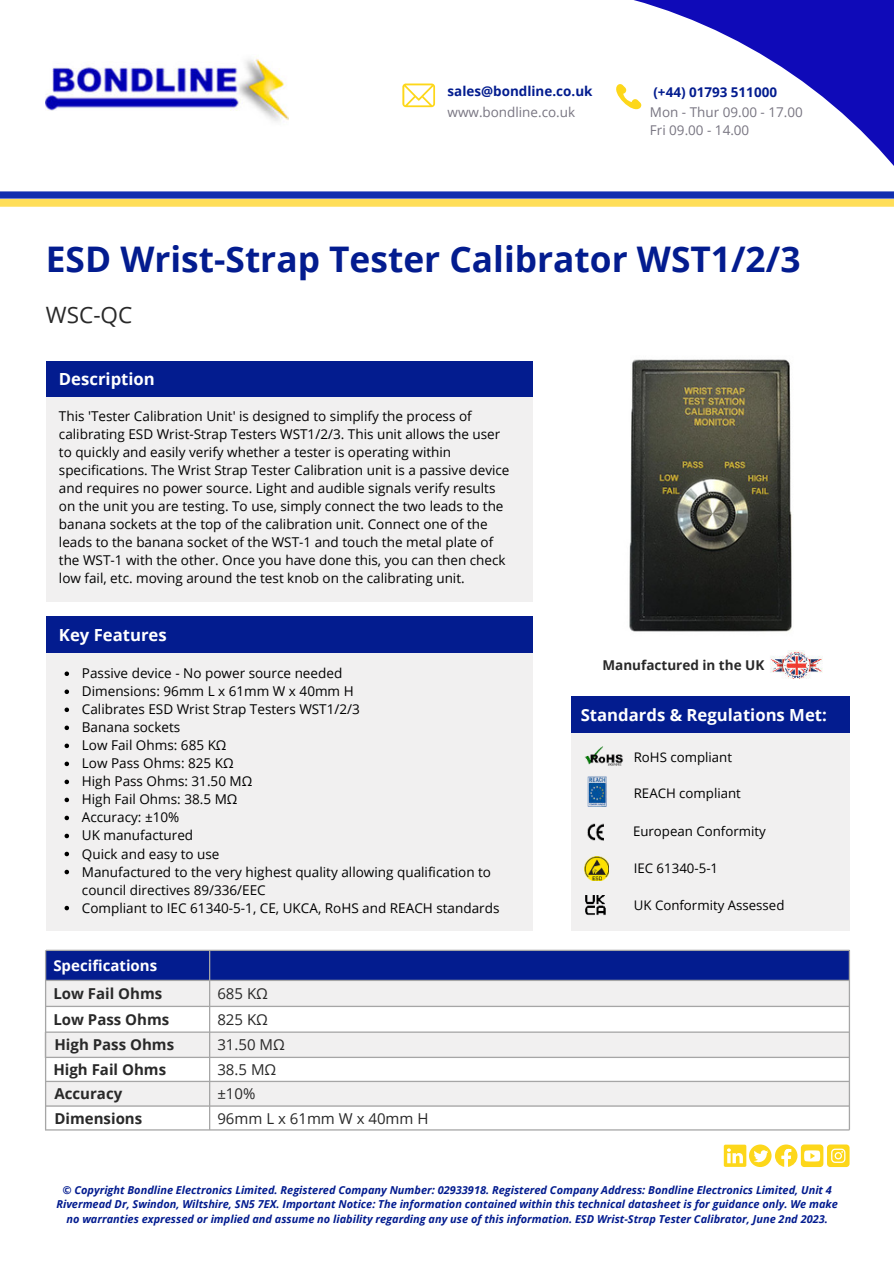
<style>
.page{position:relative;width:894px;height:1264px;background:#fff}
.page>*{position:absolute;margin:0;border:0;box-sizing:border-box;transform-origin:0 0}
.t1{font:700 35.25px "Open Sans";color:#031c8f}
.t2{font:22.5px "Open Sans";color:#292929}
.t3{font:700 16.65px "Open Sans";color:#fff}
.t4{font:700 15px "Open Sans";color:#292929}
.t5{font:15px "Open Sans";color:#292929}
.t6{font:700 15px "Open Sans";color:#fff}
.t7{font:13.5px/18px "Open Sans";color:#000}
.t8{font:13.5px/18px "Open Sans";color:#787581}
.t9{font:700 13.5px "Open Sans";color:#031c8f}
.t10{font:700 13.5px "Open Sans";color:#292929}
.t11{font:13.2px "Open Sans";color:#000}
.t12{font:italic 700 10.95px/14.5px "Open Sans";color:#031c8f;text-align:center}
</style>
<div class="page">
<svg style="left:288px;top:0;width:605px;height:165px"></svg>
<img style="left:46px;top:59px;width:242px;height:63px">
<svg style="left:0;top:191px;width:893px;height:16px"></svg>
<div style="left:211px;top:0;width:278px;height:28px;background:#fff"></div>
<img style="left:629px;top:359px;width:163px;height:273px">
<svg style="left:402px;top:83px;width:33px;height:24px"></svg>
<svg style="left:610px;top:84px;width:31px;height:31px"></svg>
<svg style="left:723px;top:1144px;width:74px;height:22px"></svg>
<div style="left:800px;top:1144px;width:23px;height:22px;background:#fdd71a;border-radius:3px"></div>
<svg style="left:804px;top:1150px;width:15px;height:11px"></svg>
<svg style="left:827px;top:1144px;width:22px;height:22px"></svg>
<div style="left:46px;top:361px;width:486px;height:36px;background:#031c8f"></div>
<div style="left:46px;top:397px;width:486px;height:204px;background:#f1f0f0"></div>
<div style="left:46px;top:652px;width:486px;height:278px;background:#f1f0f0"></div>
<div style="left:46px;top:616px;width:486px;height:36px;background:#031c8f"></div>
<div style="left:571px;top:696px;width:278px;height:37px;background:#031c8f"></div>
<div style="left:571px;top:733px;width:278px;height:197px;background:#f1f0f0"></div>
<img style="left:587px;top:823px;width:16px;height:17px">
<img style="left:585px;top:746px;width:39px;height:20px">
<img style="left:584px;top:856px;width:24px;height:24px">
<img style="left:587px;top:776px;width:20px;height:31px">
<img style="left:585px;top:895px;width:21px;height:21px">
<img style="left:770px;top:651px;width:53px;height:28px">
<svg style="left:45px;top:949px;width:804px;height:181px"></svg>
<svg style="left:64px;top:671px;width:5px;height:5px"></svg>
<svg style="left:64px;top:689px;width:5px;height:5px"></svg>
<svg style="left:64px;top:707px;width:5px;height:5px"></svg>
<svg style="left:64px;top:725px;width:5px;height:5px"></svg>
<svg style="left:64px;top:743px;width:5px;height:5px"></svg>
<svg style="left:64px;top:761px;width:5px;height:5px"></svg>
<svg style="left:64px;top:779px;width:5px;height:5px"></svg>
<svg style="left:64px;top:797px;width:5px;height:5px"></svg>
<svg style="left:64px;top:815px;width:5px;height:5px"></svg>
<svg style="left:64px;top:833px;width:5px;height:5px"></svg>
<svg style="left:64px;top:851px;width:5px;height:5px"></svg>
<svg style="left:64px;top:869px;width:5px;height:5px"></svg>
<svg style="left:64px;top:905px;width:5px;height:5px"></svg>
<p class="t9" style="left:447px;top:82px;width:146px">sales@bondline.co.uk</p>
<p class="t9" style="left:653px;top:82px;width:125px">(+44) 01793 511000</p>
<p class="t8" style="left:447px;top:103px;width:129px">www.bondline.co.uk</p>
<p class="t8" style="left:649px;top:103px;width:154px">Mon - Thur 09.00 - 17.00<br>Fri 09.00 - 14.00</p>
<h1 class="t1" style="left:46px;top:234px;width:756px">ESD Wrist-Strap Tester Calibrator WST1/2/3</h1>
<h2 class="t2" style="left:46px;top:300px;width:88px">WSC-QC</h2>
<p class="t3" style="left:59px;top:367px;width:97px">Description</p>
<p class="t7" style="left:59px;top:406px;width:452px">This 'Tester Calibration Unit' is designed to simplify the process of calibrating ESD Wrist-Strap Testers WST1/2/3. This unit allows the user to quickly and easily verify whether a tester is operating within specifications. The Wrist Strap Tester Calibration unit is a passive device and requires no power source. Light and audible signals verify results on the unit you are testing. To use, simply connect the two leads to the banana sockets at the top of the calibration unit. Connect one of the leads to the banana socket of the WST-1 and touch the metal plate of the WST-1 with the other. Once you have done this, you can then check low fail, etc. moving around the test knob on the calibrating unit.</p>
<p class="t3" style="left:59px;top:623px;width:109px">Key Features</p>
<p class="t7" style="left:82px;top:664px;width:419px">Passive device - No power source needed<br>Dimensions: 96mm L x 61mm W x 40mm H<br>Calibrates ESD Wrist Strap Testers WST1/2/3<br>Banana sockets<br>Low Fail Ohms: 685 KΩ<br>Low Pass Ohms: 825 KΩ<br>High Pass Ohms: 31.50 MΩ<br>High Fail Ohms: 38.5 MΩ<br>Accuracy: ±10%<br>UK manufactured<br>Quick and easy to use<br>Manufactured to the very highest quality allowing qualification to council directives 89/336/EEC<br>Compliant to IEC 61340-5-1, CE, UKCA, RoHS and REACH standards</p>
<p class="t6" style="left:53px;top:954px;width:105px">Specifications</p>
<p class="t4" style="left:53px;top:982px;width:110px">Low Fail Ohms</p>
<p class="t5" style="left:217px;top:983px;width:52px">685 KΩ</p>
<p class="t4" style="left:53px;top:1008px;width:117px">Low Pass Ohms</p>
<p class="t5" style="left:217px;top:1009px;width:52px">825 KΩ</p>
<p class="t4" style="left:54px;top:1034px;width:121px">High Pass Ohms</p>
<p class="t5" style="left:217px;top:1034px;width:69px">31.50 MΩ</p>
<p class="t4" style="left:53px;top:1058px;width:114px">High Fail Ohms</p>
<p class="t4" style="left:54px;top:1107px;width:89px">Dimensions</p>
<p class="t4" style="left:54px;top:1082px;width:69px">Accuracy</p>
<p class="t5" style="left:217px;top:1058px;width:60px">38.5 MΩ</p>
<p class="t5" style="left:217px;top:1082px;width:40px">±10%</p>
<p class="t5" style="left:217px;top:1107px;width:213px">96mm L x 61mm W x 40mm H</p>
<p class="t10" style="left:602px;top:655px;width:163px">Manufactured in the UK</p>
<p class="t3" style="left:580px;top:703px;width:247px">Standards &amp; Regulations Met:</p>
<p class="t11" style="left:633px;top:748px;width:100px">RoHS compliant</p>
<p class="t11" style="left:633px;top:784px;width:109px">REACH compliant</p>
<p class="t11" style="left:633px;top:822px;width:134px">European Conformity</p>
<p class="t11" style="left:633px;top:859px;width:86px">IEC 61340-5-1</p>
<p class="t11" style="left:633px;top:895px;width:152px">UK Conformity Assessed</p>
<p class="t12" style="left:56px;top:1182px;width:782px">© Copyright Bondline Electronics Limited. Registered Company Number: 02933918. Registered Company Address: Bondline Electronics Limited, Unit 4<br>Rivermead Dr, Swindon, Wiltshire, SN5 7EX. Important Notice: The information contained within this technical datasheet is for guidance only. We make no warranties expressed or implied and assume no liability regarding any use of this information. ESD Wrist-Strap Tester Calibrator, June 2nd 2023.</p>
</div>
